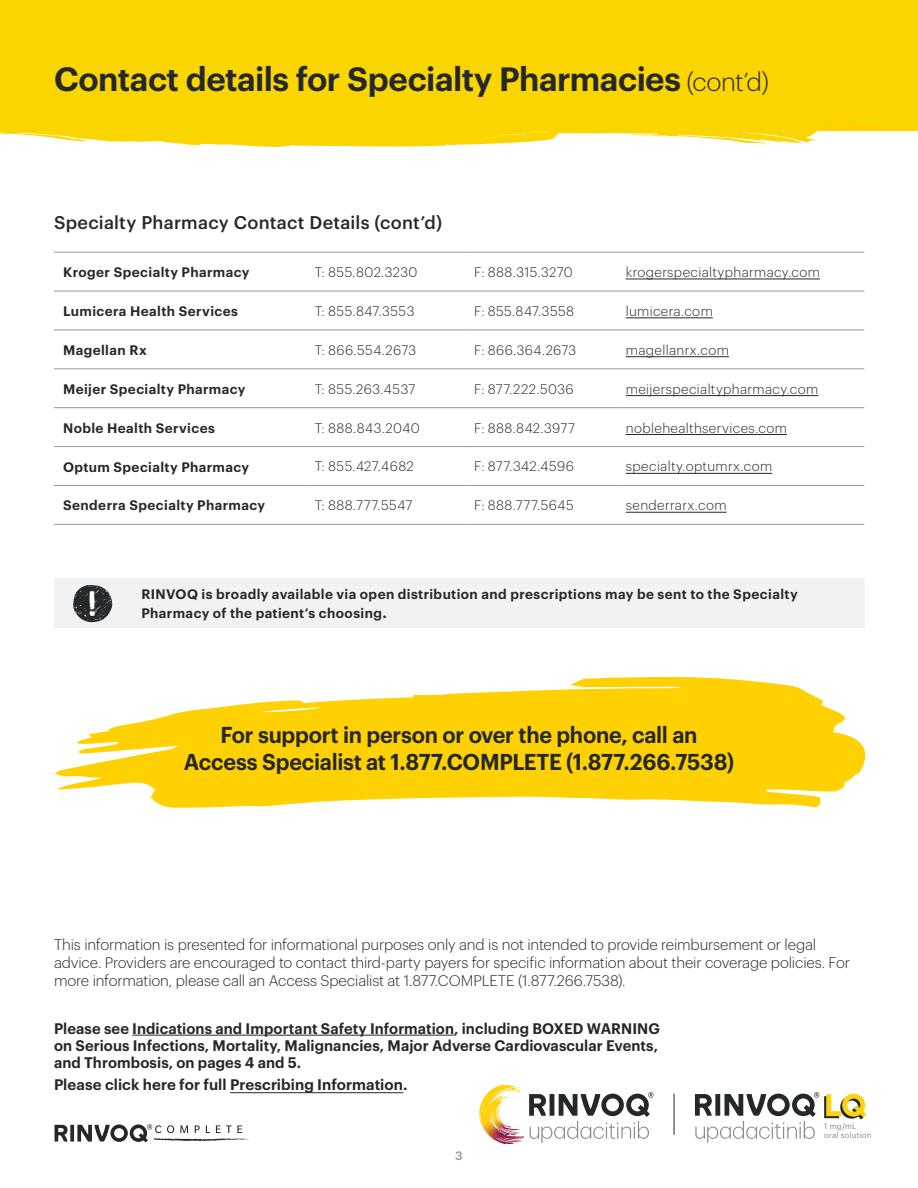
<style>
.page{position:relative;width:918px;height:1188px;background:#fff}
.page>*{position:absolute;margin:0;border:0;box-sizing:border-box;transform-origin:0 0}
.t1{font:600 33px "Graphik";letter-spacing:-.015em;color:#25282a}
.t2{font:600 22.5px/27px "Graphik";letter-spacing:-.01em;color:#25282a;text-align:center;scale:.96 1}
.t3{font:500 18px "Graphik";letter-spacing:.015em;color:#25282a}
.t4{font:300 15px/18px "Graphik";letter-spacing:-.01em;color:#25282a}
.t5{font:600 15px/17.2px "Graphik";letter-spacing:.005em;color:#25282a}
.t6{font:300 13.5px "Graphik";letter-spacing:.03em;color:#25282a}
.t7{font:600 13.5px/19.5px "Graphik";letter-spacing:.03em;color:#25282a}
.t8{font:500 12px "Graphik";color:#949698}
.t9{font:7.8px/9.4px "Graphik";letter-spacing:.02em;color:#888a8b}
.s1{font-weight:300;font-size:25.5px}
.s2{font-size:15px}
</style>
<div class="page">
<svg style="left:70px;top:1125px;width:4px;height:17px"></svg>
<svg style="left:55px;top:1125px;width:13px;height:17px"></svg>
<svg style="left:77px;top:1124px;width:172px;height:18px"></svg>
<div style="left:0;top:0;width:918px;height:147px;background:#fbd500"></div>
<svg style="left:903px;top:125px;width:15px;height:2px"></svg>
<svg style="left:0;top:128px;width:648px;height:9px;background:#fbd815"></svg>
<svg style="left:529px;top:1092px;width:124px;height:51px"></svg>
<svg style="left:479px;top:1084px;width:28px;height:43px"></svg>
<hr style="left:674px;top:1094px;width:1px;height:41px;background:#25282a">
<svg style="left:695px;top:1092px;width:171px;height:51px"></svg>
<hr style="left:132px;top:1035px;width:322px;height:1px;background:#25282a">
<hr style="left:230px;top:1092px;width:173px;height:1px;background:#25282a">
<div style="left:54px;top:578px;width:810px;height:49px;background:#f2f2f3"></div>
<svg style="left:73px;top:585px;width:39px;height:37px"></svg>
<svg style="left:55px;top:677px;width:811px;height:131px;fill:#ffd100"></svg>
<hr style="left:54px;top:252px;width:252px;height:1px;background:#949698">
<hr style="left:306px;top:252px;width:160px;height:1px;background:#949698">
<hr style="left:466px;top:252px;width:151px;height:1px;background:#949698">
<hr style="left:617px;top:252px;width:247px;height:1px;background:#949698">
<hr style="left:54px;top:291px;width:252px;height:1px;background:#949698">
<hr style="left:306px;top:291px;width:160px;height:1px;background:#949698">
<hr style="left:466px;top:291px;width:151px;height:1px;background:#949698">
<hr style="left:617px;top:291px;width:247px;height:1px;background:#949698">
<hr style="left:54px;top:330px;width:252px;height:1px;background:#949698">
<hr style="left:306px;top:330px;width:160px;height:1px;background:#949698">
<hr style="left:466px;top:330px;width:151px;height:1px;background:#949698">
<hr style="left:617px;top:330px;width:247px;height:1px;background:#949698">
<hr style="left:54px;top:369px;width:252px;height:1px;background:#949698">
<hr style="left:306px;top:369px;width:160px;height:1px;background:#949698">
<hr style="left:466px;top:369px;width:151px;height:1px;background:#949698">
<hr style="left:617px;top:369px;width:247px;height:1px;background:#949698">
<hr style="left:54px;top:407px;width:252px;height:1px;background:#949698">
<hr style="left:306px;top:407px;width:160px;height:1px;background:#949698">
<hr style="left:466px;top:407px;width:151px;height:1px;background:#949698">
<hr style="left:617px;top:407px;width:247px;height:1px;background:#949698">
<hr style="left:54px;top:446px;width:252px;height:1px;background:#949698">
<hr style="left:306px;top:446px;width:160px;height:1px;background:#949698">
<hr style="left:466px;top:446px;width:151px;height:1px;background:#949698">
<hr style="left:617px;top:446px;width:247px;height:1px;background:#949698">
<hr style="left:54px;top:485px;width:252px;height:1px;background:#949698">
<hr style="left:306px;top:485px;width:160px;height:1px;background:#949698">
<hr style="left:466px;top:485px;width:151px;height:1px;background:#949698">
<hr style="left:617px;top:485px;width:247px;height:1px;background:#949698">
<hr style="left:54px;top:524px;width:252px;height:1px;background:#949698">
<hr style="left:306px;top:524px;width:160px;height:1px;background:#949698">
<hr style="left:466px;top:524px;width:151px;height:1px;background:#949698">
<hr style="left:617px;top:524px;width:247px;height:1px;background:#949698">
<hr style="left:626px;top:279px;width:194px;height:1px;background:#25282a">
<hr style="left:626px;top:318px;width:87px;height:1px;background:#25282a">
<hr style="left:626px;top:356px;width:103px;height:1px;background:#25282a">
<hr style="left:626px;top:395px;width:192px;height:1px;background:#25282a">
<hr style="left:626px;top:434px;width:161px;height:1px;background:#25282a">
<hr style="left:626px;top:473px;width:146px;height:1px;background:#25282a">
<hr style="left:626px;top:512px;width:101px;height:1px;background:#25282a">
<h1 class="t1" style="left:54px;top:53px;width:717px">Contact details for Specialty Pharmacies <span class="s1">(cont’d)</span></h1>
<h3 class="t3" style="left:54px;top:209px;width:390px">Specialty Pharmacy Contact Details (cont’d)</h3>
<p class="t7" style="left:63px;top:261px;width:188px">Kroger Specialty Pharmacy</p>
<p class="t6" style="left:315px;top:262px;width:104px">T: 855.802.3230</p>
<p class="t6" style="left:474px;top:262px;width:100px">F: 888.315.3270</p>
<p class="t6" style="left:626px;top:262px;width:196px">krogerspecialtypharmacy.com</p>
<p class="t7" style="left:63px;top:300px;width:176px">Lumicera Health Services</p>
<p class="t6" style="left:315px;top:301px;width:101px">T: 855.847.3553</p>
<p class="t6" style="left:474px;top:301px;width:101px">F: 855.847.3558</p>
<p class="t6" style="left:626px;top:301px;width:89px">lumicera.com</p>
<p class="t7" style="left:63px;top:339px;width:85px">Magellan Rx</p>
<p class="t6" style="left:315px;top:340px;width:103px">T: 866.554.2673</p>
<p class="t6" style="left:474px;top:340px;width:103px">F: 866.364.2673</p>
<p class="t6" style="left:626px;top:340px;width:105px">magellanrx.com</p>
<p class="t7" style="left:63px;top:378px;width:184px">Meijer Specialty Pharmacy</p>
<p class="t6" style="left:315px;top:379px;width:102px">T: 855.263.4537</p>
<p class="t6" style="left:474px;top:379px;width:101px">F: 877.222.5036</p>
<p class="t6" style="left:626px;top:379px;width:194px">meijerspecialtypharmacy.com</p>
<p class="t7" style="left:63px;top:417px;width:153px">Noble Health Services</p>
<p class="t6" style="left:315px;top:418px;width:107px">T: 888.843.2040</p>
<p class="t6" style="left:474px;top:418px;width:102px">F: 888.842.3977</p>
<p class="t6" style="left:626px;top:418px;width:163px">noblehealthservices.com</p>
<p class="t7" style="left:63px;top:456px;width:188px">Optum Specialty Pharmacy</p>
<p class="t6" style="left:315px;top:457px;width:101px">T: 855.427.4682</p>
<p class="t6" style="left:474px;top:457px;width:101px">F: 877.342.4596</p>
<p class="t6" style="left:626px;top:457px;width:148px">specialty.optumrx.com</p>
<p class="t7" style="left:63px;top:495px;width:204px">Senderra Specialty Pharmacy</p>
<p class="t6" style="left:315px;top:496px;width:99px">T: 888.777.5547</p>
<p class="t6" style="left:474px;top:496px;width:101px">F: 888.777.5645</p>
<p class="t6" style="left:626px;top:496px;width:102px">senderrarx.com</p>
<p class="t7" style="left:141px;top:583px;width:658px">RINVOQ is broadly available via open distribution and prescriptions may be sent to the Specialty<br>Pharmacy of the patient’s choosing<span class="s2">.</span></p>
<h2 class="t2" style="left:184px;top:720px;width:575px">For support in person or over the phone, call an<br>Access Specialist at 1.877.COMPLETE (1.877.266.7538)</h2>
<p class="t4" style="left:54px;top:935px;width:798px">This information is presented for informational purposes only and is not intended to provide reimbursement or legal advice. Providers are encouraged to contact third-party payers for specific information about their coverage policies. For more information, please call an Access Specialist at 1.877.COMPLETE (1.877.266.7538).</p>
<p class="t5" style="left:54px;top:1018px;width:607px">Please see Indications and Important Safety Information, including BOXED WARNING on Serious Infections, Mortality, Malignancies, Major Adverse Cardiovascular Events, and Thrombosis, on pages 4 and 5.</p>
<p class="t5" style="left:54px;top:1074px;width:355px">Please click here for full Prescribing Information.</p>
<p class="t8" style="left:455px;top:1146px;width:9px">3</p>
<p class="t9" style="left:824px;top:1121px;width:49px">1 mg/mL oral solution</p>
</div>
